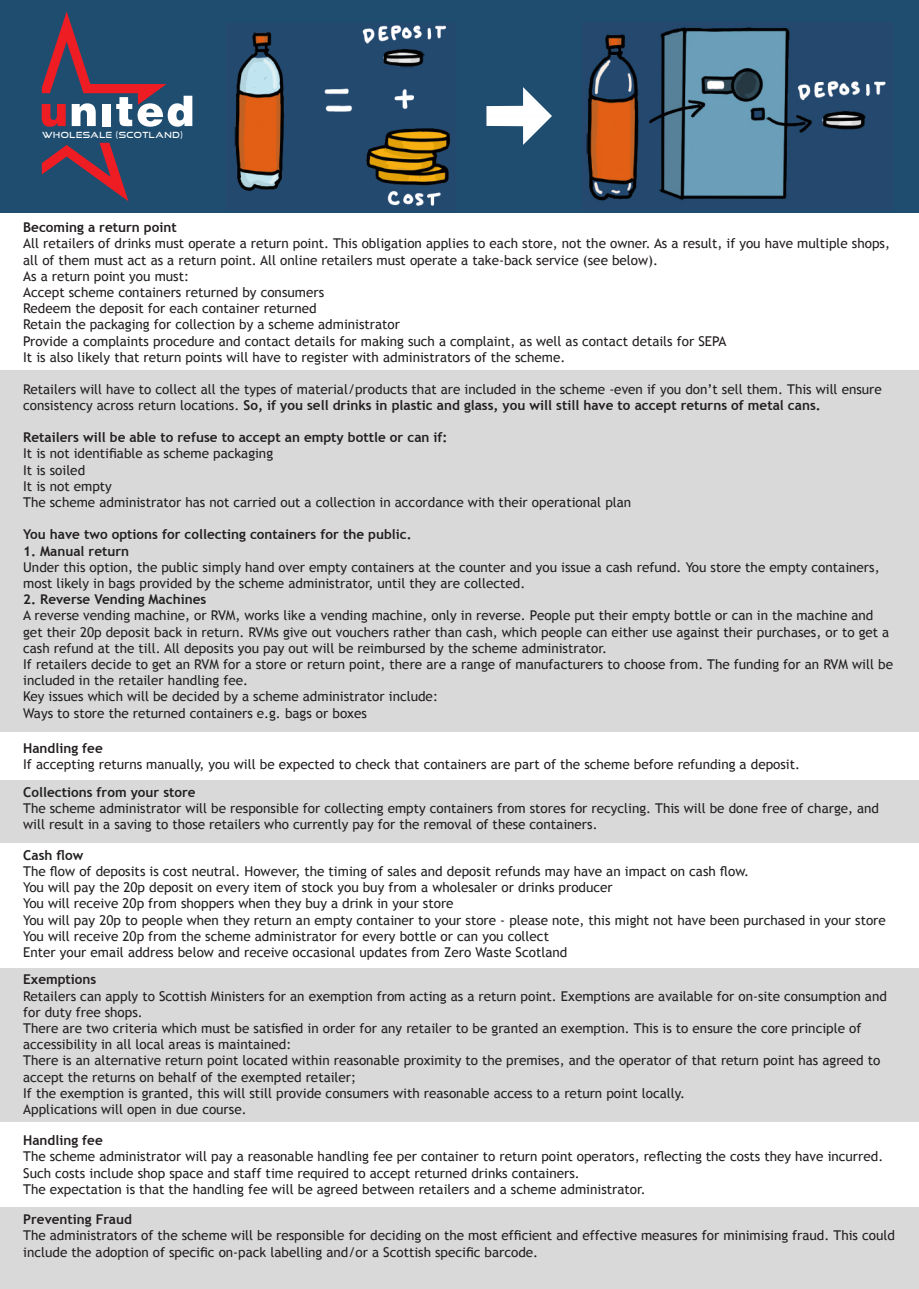
<style>
.page{position:relative;width:919px;height:1289px;background:#fff}
.page>*{position:absolute;margin:0;border:0;box-sizing:border-box;transform-origin:0 0}
.t1{font:13.5px/16.2px "Trebuchet MS";color:#231f20}
.t2{font:700 13.5px "Trebuchet MS";color:#231f20}
.United{font:8.4px "Good Times Rg";letter-spacing:.065em;color:#fff}
.s1{font-weight:700}
</style>
<div class="page">
<div style="left:0;top:370px;width:918px;height:361px;background:#d9d9d9"></div>
<div style="left:0;top:780px;width:918px;height:62px;background:#d9d9d9"></div>
<div style="left:0;top:968px;width:918px;height:153px;background:#d9d9d9"></div>
<div style="left:0;top:1207px;width:918px;height:81px;background:#d9d9d9"></div>
<div style="left:0;top:0;width:918px;height:213px;background:#1e4d70"></div>
<svg style="left:42px;top:11px;width:150px;height:116px"></svg>
<svg style="left:42px;top:143px;width:86px;height:58px"></svg>
<img style="left:234px;top:25px;width:217px;height:181px">
<img style="left:586px;top:27px;width:300px;height:174px">
<svg style="left:486px;top:87px;width:66px;height:58px"></svg>
<p class="United" style="left:42px;top:130px;width:142px">WHOLESALE (SCOTLAND)</p>
<p class="t2" style="left:23px;top:219px;width:155px">Becoming a return point</p>
<p class="t1" style="left:23px;top:236px;width:868px">All retailers of drinks must operate a return point. This obligation applies to each store, not the owner. As a result, if you have multiple shops, all of them must act as a return point. All online retailers must operate a take-back service (see below).</p>
<p class="t1" style="left:23px;top:268px;width:167px">As a return point you must:</p>
<p class="t1" style="left:23px;top:284px;width:302px">Accept scheme containers returned by consumers</p>
<p class="t1" style="left:23px;top:300px;width:295px">Redeem the deposit for each container returned</p>
<p class="t1" style="left:23px;top:317px;width:378px">Retain the packaging for collection by a scheme administrator</p>
<p class="t1" style="left:23px;top:333px;width:704px">Provide a complaints procedure and contact details for making such a complaint, as well as contact details for SEPA</p>
<p class="t1" style="left:23px;top:349px;width:543px">It is also likely that return points will have to register with administrators of the scheme.</p>
<p class="t1" style="left:23px;top:381px;width:860px">Retailers will have to collect all the types of material/products that are included in the scheme -even if you don’t sell them. This will ensure consistency across return locations. <span class="s1">So, if you sell drinks in plastic and glass, you will still have to accept returns of metal cans.</span></p>
<p class="t2" style="left:23px;top:429px;width:426px">Retailers will be able to refuse to accept an empty bottle or can if:</p>
<p class="t1" style="left:23px;top:445px;width:251px">It is not identifiable as scheme packaging</p>
<p class="t1" style="left:23px;top:462px;width:63px">It is soiled</p>
<p class="t1" style="left:23px;top:478px;width:90px">It is not empty</p>
<p class="t1" style="left:23px;top:494px;width:609px">The scheme administrator has not carried out a collection in accordance with their operational plan</p>
<p class="t2" style="left:23px;top:526px;width:390px">You have two options for collecting containers for the public.</p>
<p class="t2" style="left:23px;top:542px;width:107px">1. Manual return</p>
<p class="t1" style="left:23px;top:559px;width:857px">Under this option, the public simply hand over empty containers at the counter and you issue a cash refund. You store the empty containers, most likely in bags provided by the scheme administrator, until they are collected.</p>
<p class="t2" style="left:23px;top:591px;width:185px">2. Reverse Vending Machines</p>
<p class="t1" style="left:23px;top:607px;width:867px">A reverse vending machine, or RVM, works like a vending machine, only in reverse. People put their empty bottle or can in the machine and get their 20p deposit back in return. RVMs give out vouchers rather than cash, which people can either use against their purchases, or to get a cash refund at the till. All deposits you pay out will be reimbursed by the scheme administrator.</p>
<p class="t1" style="left:23px;top:656px;width:871px">If retailers decide to get an RVM for a store or return point, there are a range of manufacturers to choose from. The funding for an RVM will be included in the retailer handling fee.</p>
<p class="t1" style="left:23px;top:688px;width:416px">Key issues which will be decided by a scheme administrator include:</p>
<p class="t1" style="left:23px;top:705px;width:345px">Ways to store the returned containers e.g. bags or boxes</p>
<p class="t1" style="left:23px;top:740px;width:778px"><span class="s1">Handling fee<br></span>If accepting returns manually, you will be expected to check that containers are part of the scheme before refunding a deposit.</p>
<p class="t2" style="left:23px;top:783px;width:174px">Collections from your store</p>
<p class="t1" style="left:23px;top:800px;width:857px">The scheme administrator will be responsible for collecting empty containers from stores for recycling. This will be done free of charge, and will result in a saving to those retailers who currently pay for the removal of these containers.</p>
<p class="t2" style="left:23px;top:846px;width:62px">Cash flow</p>
<p class="t1" style="left:23px;top:863px;width:727px">The flow of deposits is cost neutral. However, the timing of sales and deposit refunds may have an impact on cash flow.</p>
<p class="t1" style="left:23px;top:879px;width:591px">You will pay the 20p deposit on every item of stock you buy from a wholesaler or drinks producer<br>You will receive 20p from shoppers when they buy a drink in your store</p>
<p class="t1" style="left:23px;top:911px;width:864px">You will pay 20p to people when they return an empty container to your store - please note, this might not have been purchased in your store</p>
<p class="t1" style="left:23px;top:928px;width:527px">You will receive 20p from the scheme administrator for every bottle or can you collect</p>
<p class="t1" style="left:23px;top:944px;width:545px">Enter your email address below and receive occasional updates from Zero Waste Scotland</p>
<p class="t2" style="left:23px;top:971px;width:75px">Exemptions</p>
<p class="t1" style="left:23px;top:987px;width:865px">Retailers can apply to Scottish Ministers for an exemption from acting as a return point. Exemptions are available for on-site consumption and for duty free shops.</p>
<p class="t1" style="left:23px;top:1020px;width:839px">There are two criteria which must be satisfied in order for any retailer to be granted an exemption. This is to ensure the core principle of accessibility in all local areas is maintained:</p>
<p class="t1" style="left:23px;top:1052px;width:858px">There is an alternative return point located within reasonable proximity to the premises, and the operator of that return point has agreed to accept the returns on behalf of the exempted retailer;</p>
<p class="t1" style="left:23px;top:1085px;width:663px">If the exemption is granted, this will still provide consumers with reasonable access to a return point locally.</p>
<p class="t1" style="left:23px;top:1101px;width:225px">Applications will open in due course.</p>
<p class="t2" style="left:23px;top:1131px;width:81px">Handling fee</p>
<p class="t1" style="left:23px;top:1148px;width:861px">The scheme administrator will pay a reasonable handling fee per container to return point operators, reflecting the costs they have incurred.<br>Such costs include shop space and staff time required to accept returned drinks containers.</p>
<p class="t1" style="left:23px;top:1181px;width:624px">The expectation is that the handling fee will be agreed between retailers and a scheme administrator.</p>
<p class="t2" style="left:23px;top:1210px;width:110px">Preventing Fraud</p>
<p class="t1" style="left:23px;top:1227px;width:873px">The administrators of the scheme will be responsible for deciding on the most efficient and effective measures for minimising fraud. This could include the adoption of specific on-pack labelling and/or a Scottish specific barcode.</p>
</div>
